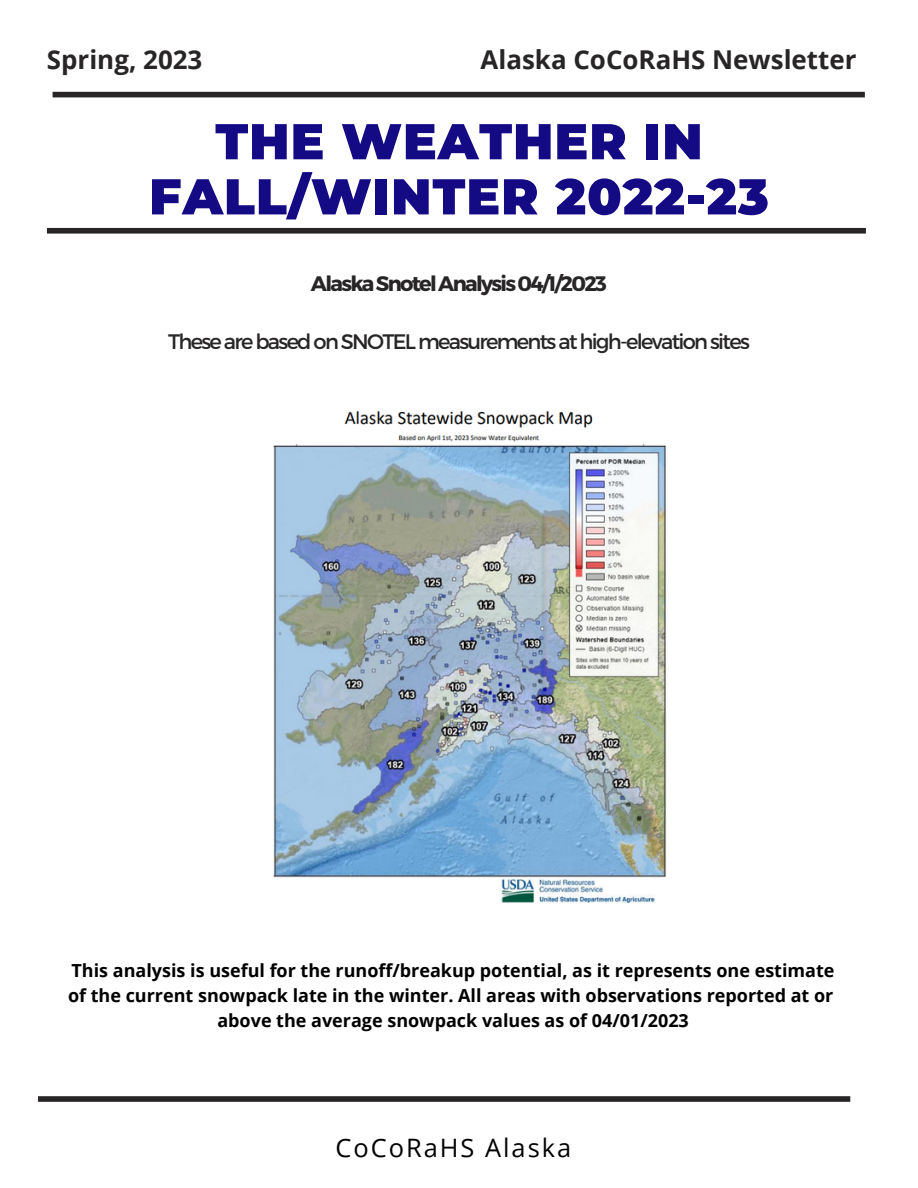
<style>
.page{position:relative;width:918px;height:1188px;background:#fff}
.page>*{position:absolute;margin:0;border:0;box-sizing:border-box;transform-origin:0 0}
.t1{font:900 50.25px/55.2px "Montserrat";letter-spacing:.02em;color:#130a84;text-align:center}
.t2{font:700 25.95px "Open Sans";color:#272525}
.t3{font:25.35px "Open Sans";letter-spacing:.08em;color:#000}
.t4{font:21px "Montserrat";letter-spacing:-.08em;color:#272525}
.t5{font:700 21px "Montserrat";letter-spacing:-.08em;color:#272525}
.t6{font:700 18px/24.8px "Open Sans";color:#000;text-align:center}
</style>
<div class="page">
<div style="left:53px;top:92px;width:812px;height:5px;background:#272525"></div>
<div style="left:47px;top:228px;width:819px;height:6px;background:#272525"></div>
<div style="left:38px;top:1096px;width:812px;height:6px;background:#272525"></div>
<img style="left:273px;top:411px;width:394px;height:493px">
<h2 class="t2" style="left:47px;top:41px;width:157px">Spring, 2023</h2>
<h2 class="t2" style="left:481px;top:41px;width:377px">Alaska CoCoRaHS Newsletter</h2>
<h1 class="t1" style="left:149px;top:114px;width:621px">THE WEATHER IN<br>FALL/WINTER 2022-23</h1>
<p class="t5" style="left:311px;top:270px;width:297px">AlaskaSnotelAnalysis04/1/2023</p>
<p class="t4" style="left:168px;top:328px;width:583px">These are based on SNOTEL measurements at high-elevation sites</p>
<p class="t6" style="left:68px;top:958px;width:768px">This analysis is useful for the runoff/breakup potential, as it represents one estimate of the current snowpack late in the winter. All areas with observations reported at or above the average snowpack values as of 04/01/2023</p>
<h3 class="t3" style="left:335px;top:1130px;width:237px">CoCoRaHS Alaska</h3>
</div>
